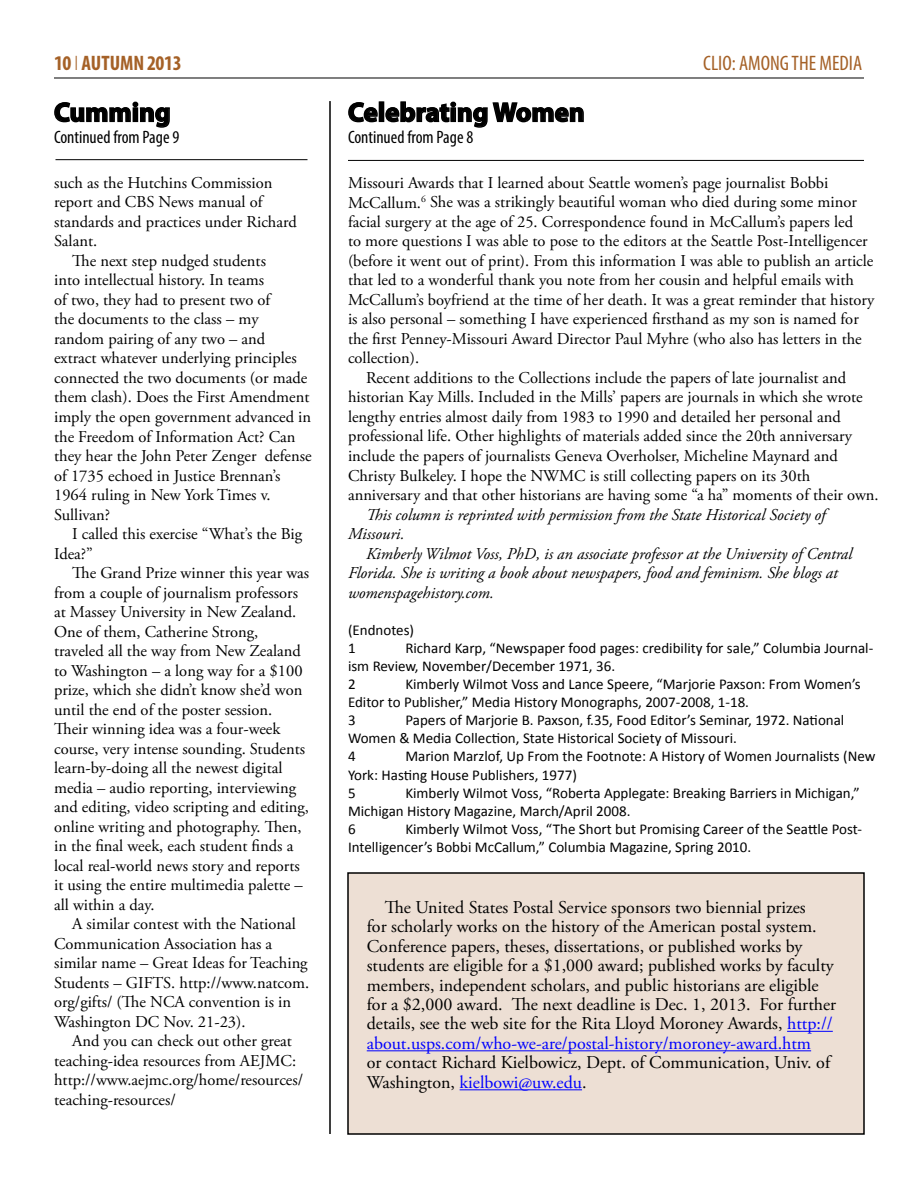
<style>
.page{position:relative;width:918px;height:1188px;background:#fff}
.page>*{position:absolute;margin:0;border:0;box-sizing:border-box;transform-origin:0 0}
.t1{font:700 27px "Myriad Pro";color:#000}
.t2{font:condensed 21px "Myriad Pro";color:#a56127}
.t3{font:700 condensed 21px "Myriad Pro";letter-spacing:-.015em;color:#a56127}
.t4{font:18px/19.5px "Adobe Garamond Pro";color:#000}
.t5{font:condensed 18px "Myriad Pro";color:#000}
.t6{font:16.5px "Adobe Garamond Pro";color:#000}
.t7{font:italic 16.5px/19.5px "Adobe Garamond Pro";color:#000}
.t8{font:15px/18px "Calibri";color:#000}
.s1{font-weight:300;font-stretch:normal}
.s2{color:#00f}
</style>
<div class="page">
<hr style="left:54px;top:78px;width:810px;height:1px;background:#000">
<svg style="left:54px;top:101px;width:116px;height:27px"></svg>
<hr style="left:56px;top:159px;width:252px;height:1px;background:#000">
<svg style="left:348px;top:102px;width:30px;height:21px"></svg>
<div style="left:379px;top:101px;width:5px;height:21px;border:2px solid #000"></div>
<svg style="left:385px;top:78px;width:200px;height:50px"></svg>
<hr style="left:329px;top:101px;width:2px;height:1033px;background:#000">
<hr style="left:348px;top:160px;width:516px;height:1px;background:#000">
<div style="left:348px;top:873px;width:516px;height:261px;background:#eddfd4"></div>
<hr style="left:787px;top:1031px;width:46px;height:1px;background:#00f">
<hr style="left:367px;top:1050px;width:444px;height:1px;background:#00f">
<hr style="left:460px;top:1089px;width:122px;height:1px;background:#00f">
<div style="left:347px;top:872px;width:518px;height:263px;border:2px solid #000"></div>
<p class="t3" style="left:54px;top:50px;width:129px">10 <span class="s1">I</span> AUTUMN 2013</p>
<p class="t2" style="left:703px;top:50px;width:160px">CLIO: AMONG THE MEDIA</p>
<h1 class="t1" style="left:54px;top:95px;width:118px">Cumming</h1>
<p class="t5" style="left:54px;top:126px;width:127px">Continued from Page 9</p>
<p class="t6" style="left:54px;top:173px;width:220px">such as the Hutchins Commission</p>
<p class="t6" style="left:54px;top:192px;width:210px">report and CBS News manual of</p>
<p class="t6" style="left:54px;top:212px;width:244px">standards and practices under Richard</p>
<p class="t6" style="left:54px;top:231px;width:45px">Salant.</p>
<p class="t6" style="left:72px;top:251px;width:195px">The next step nudged students</p>
<p class="t6" style="left:54px;top:270px;width:212px">into intellectual history. In teams</p>
<p class="t6" style="left:54px;top:290px;width:218px">of two, they had to present two of</p>
<p class="t6" style="left:54px;top:309px;width:206px">the documents to the class – my</p>
<p class="t6" style="left:54px;top:329px;width:213px">random pairing of any two – and</p>
<p class="t6" style="left:54px;top:348px;width:244px">extract whatever underlying principles</p>
<p class="t6" style="left:54px;top:368px;width:255px">connected the two documents (or made</p>
<p class="t6" style="left:54px;top:387px;width:257px">them clash). Does the First Amendment</p>
<p class="t6" style="left:54px;top:407px;width:259px">imply the open government advanced in</p>
<p class="t6" style="left:54px;top:426px;width:243px">the Freedom of Information Act? Can</p>
<p class="t6" style="left:54px;top:446px;width:259px">they hear the John Peter Zenger defense</p>
<p class="t6" style="left:54px;top:465px;width:228px">of 1735 echoed in Justice Brennan’s</p>
<p class="t6" style="left:54px;top:485px;width:218px">1964 ruling in New York Times v.</p>
<p class="t6" style="left:54px;top:504px;width:58px">Sullivan?</p>
<p class="t6" style="left:72px;top:524px;width:231px">I called this exercise “What’s the Big</p>
<p class="t6" style="left:54px;top:543px;width:40px">Idea?”</p>
<p class="t6" style="left:72px;top:563px;width:239px">The Grand Prize winner this year was</p>
<p class="t6" style="left:54px;top:582px;width:245px">from a couple of journalism professors</p>
<p class="t6" style="left:54px;top:602px;width:244px">at Massey University in New Zealand.</p>
<p class="t6" style="left:54px;top:621px;width:206px">One of them, Catherine Strong,</p>
<p class="t6" style="left:54px;top:641px;width:248px">traveled all the way from New Zealand</p>
<p class="t6" style="left:54px;top:660px;width:250px">to Washington – a long way for a $100</p>
<p class="t6" style="left:54px;top:680px;width:250px">prize, which she didn’t know she’d won</p>
<p class="t6" style="left:54px;top:699px;width:220px">until the end of the poster session.</p>
<p class="t6" style="left:54px;top:719px;width:228px">Their winning idea was a four-week</p>
<p class="t6" style="left:54px;top:738px;width:253px">course, very intense sounding. Students</p>
<p class="t6" style="left:54px;top:758px;width:230px">learn-by-doing all the newest digital</p>
<p class="t6" style="left:54px;top:777px;width:244px">media – audio reporting, interviewing</p>
<p class="t6" style="left:54px;top:797px;width:256px">and editing, video scripting and editing,</p>
<p class="t6" style="left:54px;top:816px;width:249px">online writing and photography. Then,</p>
<p class="t6" style="left:54px;top:836px;width:241px">in the final week, each student finds a</p>
<p class="t6" style="left:54px;top:855px;width:247px">local real-world news story and reports</p>
<p class="t6" style="left:54px;top:875px;width:250px">it using the entire multimedia palette –</p>
<p class="t6" style="left:54px;top:894px;width:102px">all within a day.</p>
<p class="t6" style="left:72px;top:914px;width:225px">A similar contest with the National</p>
<p class="t6" style="left:54px;top:933px;width:220px">Communication Association has a</p>
<p class="t6" style="left:54px;top:953px;width:255px">similar name – Great Ideas for Teaching</p>
<p class="t6" style="left:54px;top:972px;width:257px">Students – GIFTS. http://www.natcom.</p>
<p class="t6" style="left:54px;top:992px;width:239px">org/gifts/ (The NCA convention is in</p>
<p class="t6" style="left:54px;top:1011px;width:193px">Washington DC Nov. 21-23).</p>
<p class="t6" style="left:72px;top:1031px;width:221px">And you can check out other great</p>
<p class="t6" style="left:54px;top:1050px;width:244px">teaching-idea resources from AEJMC:</p>
<p class="t6" style="left:54px;top:1070px;width:251px">http://www.aejmc.org/home/resources/</p>
<p class="t6" style="left:54px;top:1089px;width:123px">teaching-resources/</p>
<h1 class="t1" style="left:348px;top:95px;width:238px">Celebrating Women</h1>
<p class="t5" style="left:348px;top:126px;width:127px">Continued from Page 8</p>
<p class="t6" style="left:348px;top:173px;width:482px">Missouri Awards that I learned about Seattle women’s page journalist Bobbi</p>
<p class="t6" style="left:348px;top:192px;width:510px">McCallum.<sup>6</sup> She was a strikingly beautiful woman who died during some minor</p>
<p class="t6" style="left:348px;top:212px;width:507px">facial surgery at the age of 25. Correspondence found in McCallum’s papers led</p>
<p class="t6" style="left:348px;top:231px;width:521px">to more questions I was able to pose to the editors at the Seattle Post-Intelligencer</p>
<p class="t6" style="left:348px;top:251px;width:527px">(before it went out of print). From this information I was able to publish an article</p>
<p class="t6" style="left:348px;top:270px;width:507px">that led to a wonderful thank you note from her cousin and helpful emails with</p>
<p class="t6" style="left:348px;top:290px;width:528px">McCallum’s boyfriend at the time of her death. It was a great reminder that history</p>
<p class="t6" style="left:348px;top:309px;width:512px">is also personal – something I have experienced firsthand as my son is named for</p>
<p class="t6" style="left:348px;top:329px;width:515px">the first Penney-Missouri Award Director Paul Myhre (who also has letters in the</p>
<p class="t6" style="left:348px;top:348px;width:73px">collection).</p>
<p class="t6" style="left:366px;top:368px;width:482px">Recent additions to the Collections include the papers of late journalist and</p>
<p class="t6" style="left:348px;top:387px;width:516px">historian Kay Mills. Included in the Mills’ papers are journals in which she wrote</p>
<p class="t6" style="left:348px;top:407px;width:494px">lengthy entries almost daily from 1983 to 1990 and detailed her personal and</p>
<p class="t6" style="left:348px;top:426px;width:506px">professional life. Other highlights of materials added since the 20th anniversary</p>
<p class="t6" style="left:348px;top:446px;width:491px">include the papers of journalists Geneva Overholser, Micheline Maynard and</p>
<p class="t6" style="left:348px;top:465px;width:464px">Christy Bulkeley. I hope the NWMC is still collecting papers on its 30th</p>
<p class="t6" style="left:348px;top:485px;width:532px">anniversary and that other historians are having some “a ha” moments of their own.</p>
<p class="t7" style="left:348px;top:505px;width:479px;text-indent:18px">This column is reprinted with permission from the State Historical Society of<br>Missouri.</p>
<p class="t7" style="left:348px;top:544px;width:506px;text-indent:18px">Kimberly Wilmot Voss, PhD, is an associate professor at the University of Central<br>Florida. She is writing a book about newspapers, food and feminism. She blogs at womenspagehistory.com.</p>
<p class="t8" style="left:348px;top:620px;width:68px">(Endnotes)<br>1</p>
<p class="t8" style="left:348px;top:638px;width:527px;text-indent:57px">Richard Karp, “Newspaper food pages: credibility for sale,” Columbia Journal&shy;ism Review, November/December 1971, 36.<br>2</p>
<p class="t8" style="left:348px;top:674px;width:514px;text-indent:57px">Kimberly Wilmot Voss and Lance Speere, “Marjorie Paxson: From Women’s<br>Editor to Publisher,” Media History Monographs, 2007-2008, 1-18.<br>3</p>
<p class="t8" style="left:348px;top:710px;width:498px;text-indent:57px">Papers of Marjorie B. Paxson, f.35, Food Editor’s Seminar, 1972. National<br>Women &amp; Media Collection, State Historical Society of Missouri.<br>4</p>
<p class="t8" style="left:348px;top:746px;width:529px;line-height:19.5px;text-indent:57px">Marion Marzlof, Up From the Footnote: A History of Women Journalists (New<br>York: Hasting House Publishers, 1977)</p>
<p class="t8" style="left:348px;top:784px;width:9px">5</p>
<p class="t8" style="left:348px;top:784px;width:513px;text-indent:57px">Kimberly Wilmot Voss, “Roberta Applegate: Breaking Barriers in Michigan,”<br>Michigan History Magazine, March/April 2008.<br>6</p>
<p class="t8" style="left:348px;top:820px;width:516px;text-indent:57px">Kimberly Wilmot Voss, “The Short but Promising Career of the Seattle Post-<br>Intelligencer’s Bobbi McCallum,” Columbia Magazine, Spring 2010.</p>
<p class="t4" style="left:367px;top:898px;width:471px;text-indent:18px">The United States Postal Service sponsors two biennial prizes<br>for scholarly works on the history of the American postal system.<br>Conference papers, theses, dissertations, or published works by students are eligible for a $1,000 award; published works by faculty members, independent scholars, and public historians are eligible for a $2,000 award. The next deadline is Dec. 1, 2013. For further details, see the web site for the Rita Lloyd Moroney Awards, <span class="s2">http:// about.usps.com/who-we-are/postal-history/moroney-award.htm</span></p>
<p class="t4" style="left:367px;top:1054px;width:465px">or contact Richard Kielbowicz, Dept. of Communication, Univ. of<br>Washington, <span class="s2">kielbowi@uw.edu</span>.</p>
</div>
